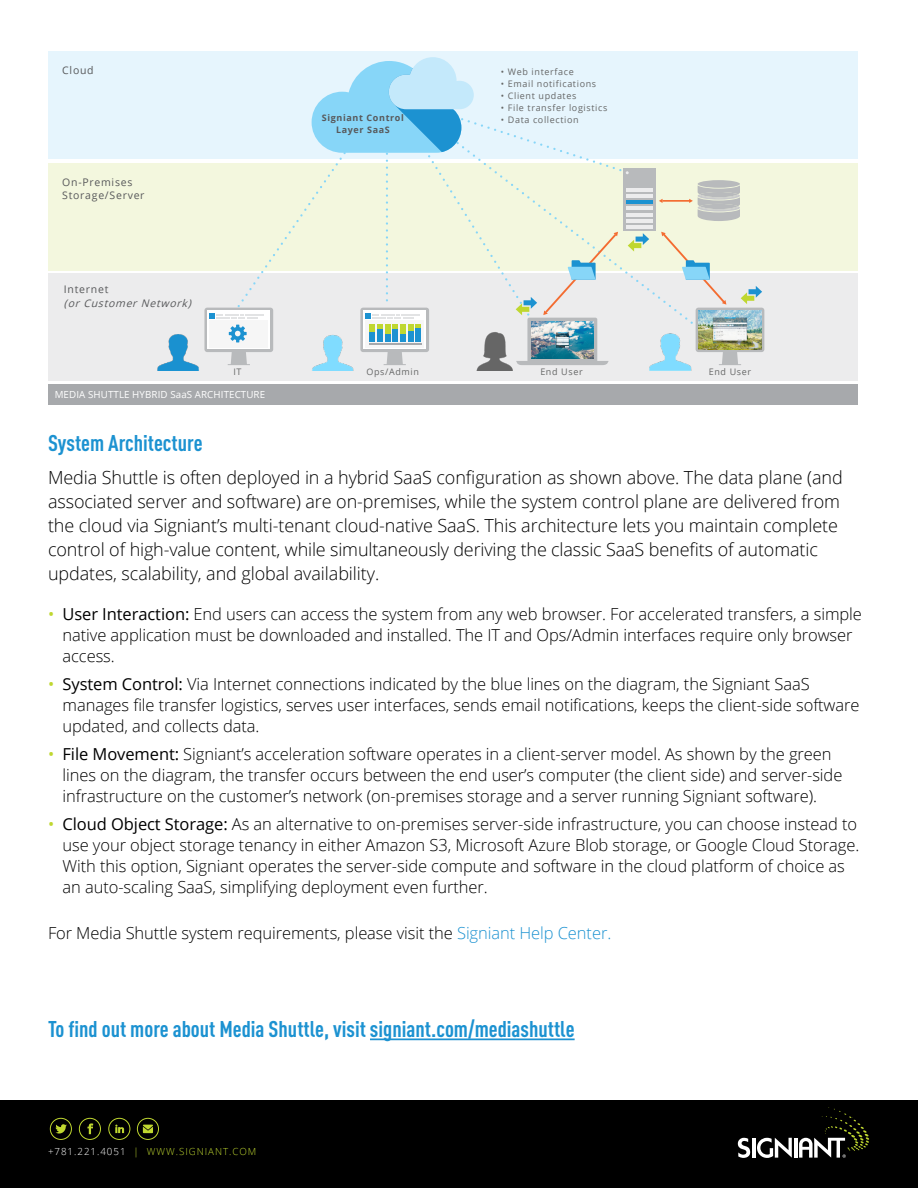
<style>
.page{position:relative;width:918px;height:1188px;background:#fff}
.page>*{position:absolute;margin:0;border:0;box-sizing:border-box;transform-origin:0 0}
.t1{font:700 condensed 22.5px "DINOT";color:#1c92d1}
.t2{font:300 18px/24px "Open Sans";letter-spacing:-.005em;color:#000}
.t3{font:300 16.5px/21px "Open Sans";letter-spacing:-.005em;color:#000}
.t4{font:10.5px/13.5px "Open Sans";letter-spacing:.07em;color:#58595b}
.t5{font:italic 10.5px "Open Sans";color:#58595b}
.t6{font:9.75px "Open Sans";letter-spacing:.01em;color:#fff}
.t7{font:300 9.75px "Open Sans";letter-spacing:.1em;color:#bfd730}
.t8{font:9px "Open Sans";letter-spacing:.07em;color:#666767}
.t9{font:700 9px/12px "Open Sans";letter-spacing:.07em;color:#58595b;text-align:center}
.s1{font-weight:400;color:#bfd730}
.s2{font-weight:400}
.s3{color:#1c92d1}
.s4{color:#fff}
</style>
<div class="page">
<div style="left:0;top:1100px;width:918px;height:88px;background:#000"></div>
<div style="left:50px;top:1118px;width:22px;height:22px;border:1px solid #bfd730;border-radius:50%"></div>
<div style="left:79px;top:1118px;width:22px;height:22px;border:1px solid #bfd730;border-radius:50%"></div>
<div style="left:108px;top:1118px;width:22px;height:22px;border:1px solid #bfd730;border-radius:50%"></div>
<div style="left:137px;top:1118px;width:22px;height:22px;border:1px solid #bfd730;border-radius:50%"></div>
<svg style="left:87px;top:1123px;width:6px;height:11px"></svg>
<svg style="left:115px;top:1125px;width:9px;height:8px"></svg>
<svg style="left:56px;top:1124px;width:11px;height:10px"></svg>
<svg style="left:143px;top:1125px;width:10px;height:8px"></svg>
<hr style="left:752px;top:1138px;width:3px;height:20px;background:#fff">
<hr style="left:794px;top:1138px;width:3px;height:20px;background:#fff">
<svg style="left:799px;top:1107px;width:70px;height:51px"></svg>
<svg style="left:757px;top:1138px;width:35px;height:20px"></svg>
<svg style="left:738px;top:1138px;width:12px;height:20px"></svg>
<div style="left:48px;top:51px;width:810px;height:108px;background:#e6f5fd"></div>
<div style="left:48px;top:163px;width:810px;height:108px;background:#f3f7de"></div>
<div style="left:48px;top:273px;width:810px;height:108px;background:#ececed"></div>
<div style="left:48px;top:384px;width:810px;height:20px;background:#a7a9ac"></div>
<svg style="left:649px;top:168px;width:44px;height:156px"></svg>
<svg style="left:696px;top:308px;width:68px;height:44px"></svg>
<img style="left:699px;top:311px;width:62px;height:38px">
<svg style="left:719px;top:352px;width:22px;height:13px"></svg>
<div style="left:204px;top:308px;width:69px;height:44px;background:#b8babc;border-radius:3px"></div>
<div style="left:207px;top:311px;width:63px;height:38px;background:#fff"></div>
<svg style="left:689px;top:180px;width:51px;height:41px"></svg>
<svg style="left:659px;top:199px;width:4px;height:4px"></svg>
<hr style="left:662px;top:200px;width:29px;height:2px;background:#f36c31">
<svg style="left:660px;top:231px;width:67px;height:74px"></svg>
<hr style="left:370px;top:1038px;width:205px;height:2px;background:#1c92d1">
<img style="left:476px;top:365px;width:37px;height:6px">
<img style="left:312px;top:365px;width:42px;height:6px">
<img style="left:157px;top:334px;width:42px;height:37px">
<img style="left:649px;top:333px;width:43px;height:38px">
<svg style="left:209px;top:57px;width:440px;height:308px"></svg>
<svg style="left:741px;top:286px;width:21px;height:18px"></svg>
<p class="t4" style="left:62px;top:63px;width:33px">Cloud</p>
<p class="t4" style="left:62px;top:175px;width:84px">On-Premises<br>Storage/Server</p>
<p class="t4" style="left:64px;top:282px;width:46px">Internet</p>
<p class="t5" style="left:64px;top:296px;width:132px">(orCustomerNetwork)</p>
<p class="t9" style="left:322px;top:111px;width:84px">Signiant Control<br>Layer SaaS</p>
<p class="t8" style="left:501px;top:65px;width:74px">• Web interface</p>
<p class="t8" style="left:501px;top:77px;width:97px">• Email notifications</p>
<p class="t8" style="left:501px;top:89px;width:77px">• Client updates</p>
<p class="t8" style="left:501px;top:101px;width:108px">• File transfer logistics</p>
<p class="t8" style="left:501px;top:113px;width:79px">• Data collection</p>
<p class="t8" style="left:233px;top:366px;width:10px">IT</p>
<p class="t8" style="left:367px;top:366px;width:54px">Ops/Admin</p>
<p class="t8" style="left:540px;top:366px;width:44px">End User</p>
<p class="t8" style="left:709px;top:366px;width:44px">End User</p>
<p class="t6" style="left:55px;top:388px;width:212px">MEDIA SHUTTLE HYBRID SaaS ARCHITECTURE</p>
<h1 class="t1" style="left:48px;top:429px;width:156px">System Architecture</h1>
<p class="t2" style="left:48px;top:465px;width:796px">Media Shuttle is often deployed in a hybrid SaaS configuration as shown above. The data plane (and associated server and software) are on-premises, while the system control plane are delivered from the cloud via Signiant’s multi-tenant cloud-native SaaS. This architecture lets you maintain complete control of high-value content, while simultaneously deriving the classic SaaS benefits of automatic updates, scalability, and global availability.</p>
<p class="t3" style="left:63px;top:604px;width:801px;text-indent:-15px"><span class="s1">•</span> <span class="s2">User Interaction:</span> End users can access the system from any web browser. For accelerated transfers, a simple native application must be downloaded and installed. The IT and Ops/Admin interfaces require only browser access.</p>
<p class="t3" style="left:63px;top:673px;width:799px;text-indent:-15px"><span class="s1">•</span> <span class="s2">System Control:</span> Via Internet connections indicated by the blue lines on the diagram, the Signiant SaaS manages file transfer logistics, serves user interfaces, sends email notifications, keeps the client-side software updated, and collects data.</p>
<p class="t3" style="left:63px;top:743px;width:781px;text-indent:-15px"><span class="s1">•</span> <span class="s2">File Movement:</span> Signiant’s acceleration software operates in a client-server model. As shown by the green lines on the diagram, the transfer occurs between the end user’s computer (the client side) and server-side infrastructure on the customer’s network (on-premises storage and a server running Signiant software).</p>
<p class="t3" style="left:63px;top:813px;width:798px;text-indent:-15px"><span class="s1">•</span> <span class="s2">Cloud Object Storage:</span> As an alternative to on-premises server-side infrastructure, you can choose instead to use your object storage tenancy in either Amazon S3, Microsoft Azure Blob storage, or Google Cloud Storage.<br>With this option, Signiant operates the server-side compute and software in the cloud platform of choice as an auto-scaling SaaS, simplifying deployment even further.</p>
<p class="t3" style="left:48px;top:922px;width:565px">For Media Shuttle system requirements, please visit the <span class="s3">Signiant Help Center.</span></p>
<h1 class="t1" style="left:48px;top:1015px;width:528px">To find out more about Media Shuttle, visit signiant.com/mediashuttle</h1>
<p class="t7" style="left:48px;top:1145px;width:210px"><span class="s4">+781.221.4051</span> | WWW.SIGNIANT.COM</p>
</div>
